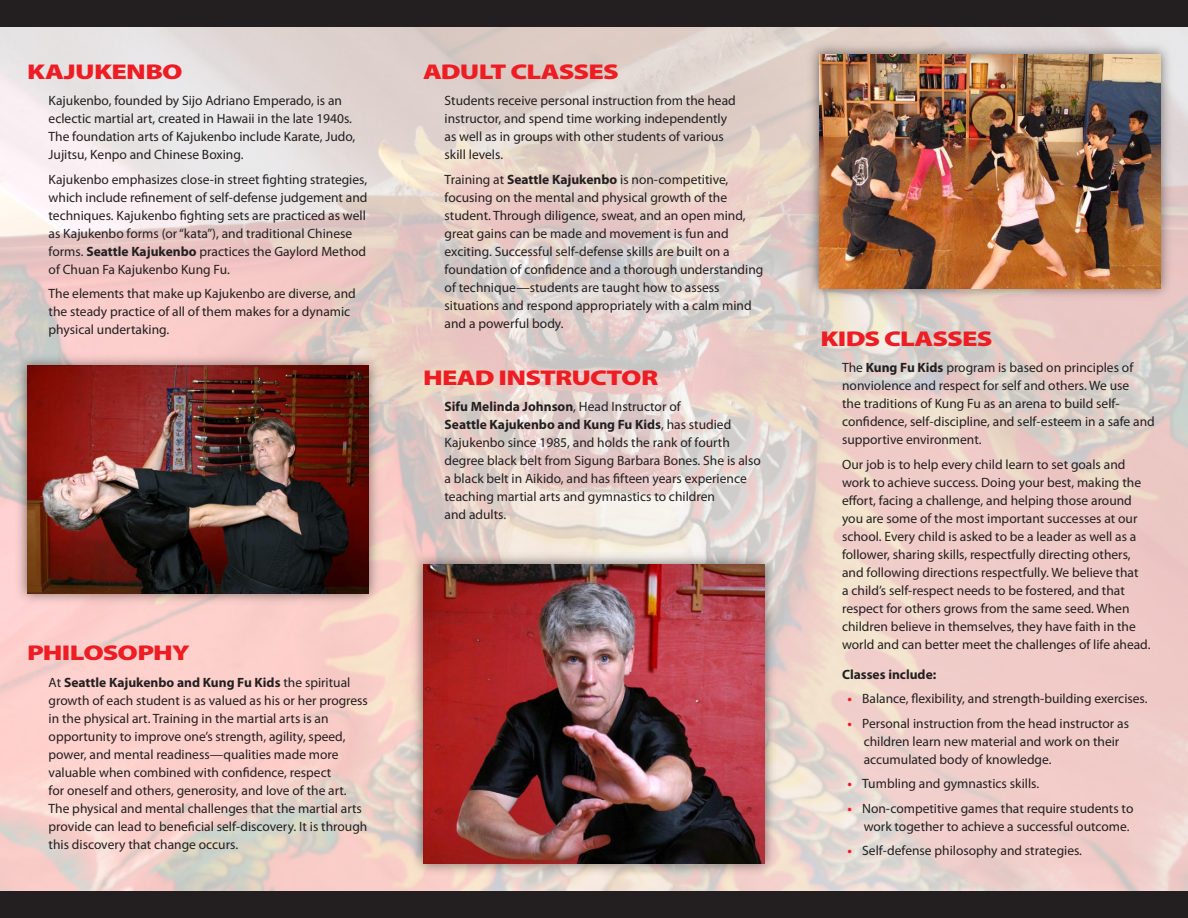
<style>
.page{position:relative;width:1188px;height:918px;background:#fff}
.page>*{position:absolute;margin:0;border:0;box-sizing:border-box;transform-origin:0 0}
.Section_heads{font:900 21.45px "Myriad Pro";letter-spacing:-.03em;color:#ee1d23;scale:1.31 1}
.Body_text{font:13.5px/18px "Myriad Pro";color:#231f20}
.Bullet_1{font:13.5px/18px "Myriad Pro";color:#231f20}
.Subhead_1{font:700 13.5px "Myriad Pro";color:#231f20}
.s1{font-weight:700}
.s2{font-weight:700;color:#ee1d23}
</style>
<div class="page">
<div style="left:0;top:0;width:1188px;height:27px;background:#231f20"></div>
<div style="left:0;top:891px;width:1188px;height:27px;background:#231f20"></div>
<img style="left:0;top:27px;width:1188px;height:864px">
<div style="left:807px;top:42px;width:367px;height:259px;background:#231f20;opacity:.6"></div>
<img style="left:819px;top:54px;width:342px;height:234px">
<div style="left:411px;top:552px;width:367px;height:324px;background:#231f20;opacity:.6"></div>
<img style="left:423px;top:564px;width:342px;height:300px">
<div style="left:15px;top:353px;width:367px;height:253px;background:#231f20;opacity:.6"></div>
<img style="left:27px;top:365px;width:342px;height:228px">
<p class="Section_heads" style="left:27px;top:57px;width:120px">KAJUKENBO</p>
<p class="Body_text" style="left:49px;top:92px;width:308px">Kajukenbo, founded by Sijo Adriano Emperado, is an eclectic martial art, created in Hawaii in the late 1940s.<br>The foundation arts of Kajukenbo include Karate, Judo, Jujitsu, Kenpo and Chinese Boxing.</p>
<p class="Body_text" style="left:49px;top:170px;width:320px">Kajukenbo emphasizes close-in street fighting strategies, which include refinement of self-defense judgement and techniques. Kajukenbo fighting sets are practiced as well as Kajukenbo forms (or “kata”), and traditional Chinese forms. <span class="s1">Seattle Kajukenbo</span> practices the Gaylord Method of Chuan Fa Kajukenbo Kung Fu.</p>
<p class="Body_text" style="left:49px;top:285px;width:309px">The elements that make up Kajukenbo are diverse, and the steady practice of all of them makes for a dynamic physical undertaking.</p>
<p class="Section_heads" style="left:27px;top:638px;width:126px">PHILOSOPHY</p>
<p class="Body_text" style="left:49px;top:673px;width:321px">At <span class="s1">Seattle Kajukenbo and Kung Fu Kids</span> the spiritual growth of each student is as valued as his or her progress in the physical art. Training in the martial arts is an opportunity to improve one’s strength, agility, speed, power, and mental readiness—qualities made more valuable when combined with confidence, respect<br>for oneself and others, generosity, and love of the art.<br>The physical and mental challenges that the martial arts provide can lead to beneficial self-discovery. It is through this discovery that change occurs.</p>
<p class="Section_heads" style="left:423px;top:57px;width:151px">ADULT CLASSES</p>
<p class="Body_text" style="left:445px;top:92px;width:293px">Students receive personal instruction from the head instructor, and spend time working independently as well as in groups with other students of various skill levels.</p>
<p class="Body_text" style="left:445px;top:170px;width:320px">Training at <span class="s1">Seattle Kajukenbo</span> is non-competitive, focusing on the mental and physical growth of the student. Through diligence, sweat, and an open mind, great gains can be made and movement is fun and exciting. Successful self-defense skills are built on a foundation of confidence and a thorough understanding of technique—students are taught how to assess situations and respond appropriately with a calm mind and a powerful body.</p>
<p class="Section_heads" style="left:423px;top:363px;width:181px">HEAD INSTRUCTOR</p>
<p class="Body_text" style="left:445px;top:398px;width:318px"><span class="s1">Sifu Melinda Johnson</span>, Head Instructor of<br><span class="s1">Seattle Kajukenbo and Kung Fu Kids</span>, has studied Kajukenbo since 1985, and holds the rank of fourth degree black belt from Sigung Barbara Bones. She is also a black belt in Aikido, and has fifteen years experience teaching martial arts and gymnastics to children<br>and adults.</p>
<p class="Section_heads" style="left:820px;top:324px;width:133px">KIDS CLASSES</p>
<p class="Body_text" style="left:842px;top:359px;width:314px">The <span class="s1">Kung Fu Kids</span> program is based on principles of nonviolence and respect for self and others. We use<br>the traditions of Kung Fu as an arena to build self&shy;confidence, self-discipline, and self-esteem in a safe and supportive environment.</p>
<p class="Body_text" style="left:842px;top:455px;width:310px">Our job is to help every child learn to set goals and work to achieve success. Doing your best, making the effort, facing a challenge, and helping those around you are some of the most important successes at our school. Every child is asked to be a leader as well as a follower, sharing skills, respectfully directing others, and following directions respectfully. We believe that<br>a child’s self-respect needs to be fostered, and that respect for others grows from the same seed. When children believe in themselves, they have faith in the world and can better meet the challenges of life ahead.</p>
<p class="Subhead_1" style="left:842px;top:665px;width:96px">Classes include:</p>
<p class="Bullet_1" style="left:848px;top:689px;width:302px"><span class="s2">•</span> Balance, flexibility, and strength-building exercises.</p>
<p class="Bullet_1" style="left:864px;top:714px;width:267px;text-indent:-16px"><span class="s2">•</span> Personal instruction from the head instructor as children learn new material and work on their accumulated body of knowledge.</p>
<p class="Bullet_1" style="left:848px;top:774px;width:193px"><span class="s2">•</span> Tumbling and gymnastics skills.</p>
<p class="Bullet_1" style="left:848px;top:799px;width:287px;text-align:right"><span class="s2">•</span> Non-competitive games that require students to work together to achieve a successful outcome.</p>
<p class="Bullet_1" style="left:848px;top:841px;width:236px"><span class="s2">•</span> Self-defense philosophy and strategies.</p>
</div>
